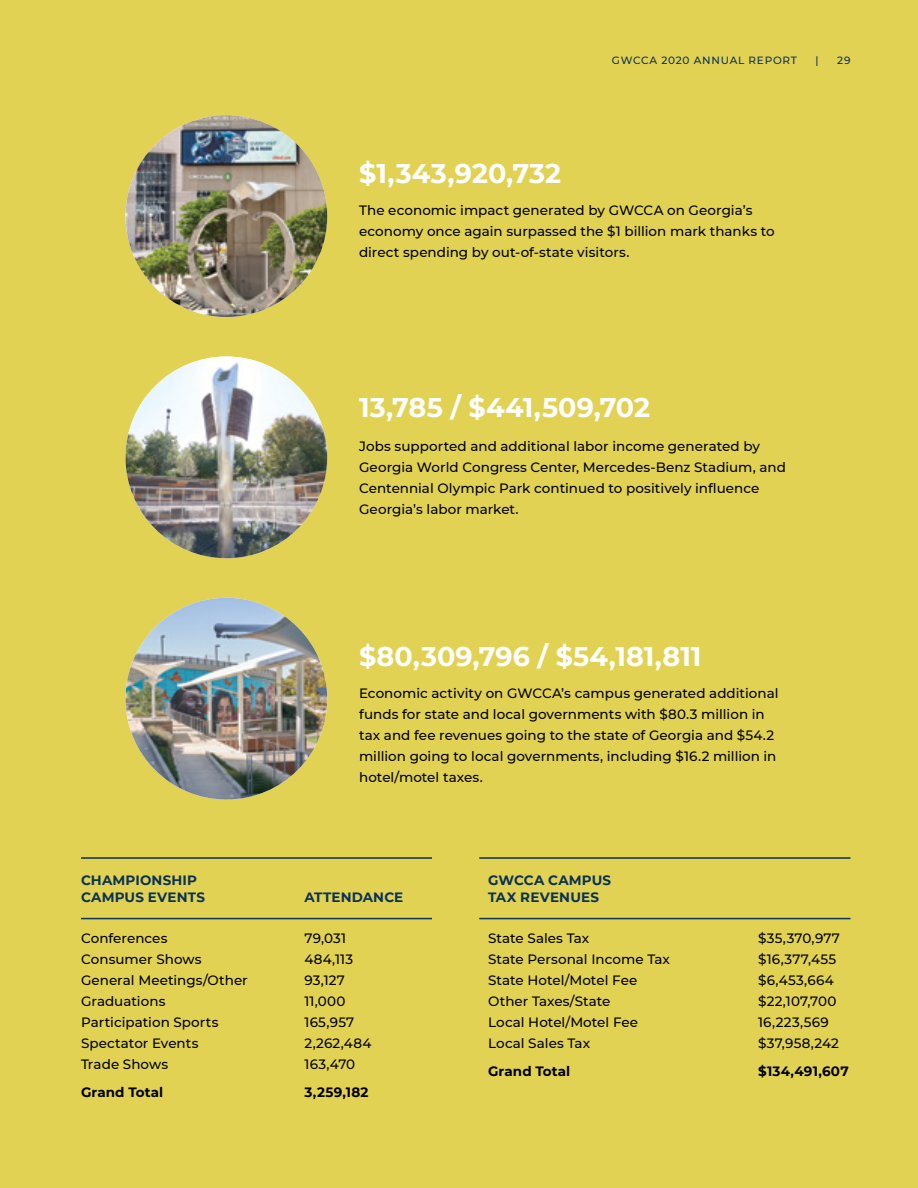
<style>
.page{position:relative;width:918px;height:1188px;background:#e1d253}
.page>*{position:absolute;margin:0;border:0;box-sizing:border-box;transform-origin:0 0}
.t1{font:700 27px "Montserrat";letter-spacing:.005em;color:#fff}
.t2{font:500 13.5px/21px "Montserrat";color:#000}
.t3{font:700 13.5px/16.5px "Montserrat";letter-spacing:.01em;color:#0a3255}
.t4{font:700 13.5px "Montserrat";letter-spacing:.005em;color:#000}
.t5{font:500 10.5px "Montserrat";letter-spacing:.07em;color:#0a3255}
</style>
<div class="page">
<hr style="left:81px;top:857px;width:351px;height:2px;background:#0a3255">
<hr style="left:479px;top:857px;width:371px;height:2px;background:#0a3255">
<hr style="left:81px;top:918px;width:351px;height:1px;background:#0a3255">
<hr style="left:479px;top:918px;width:371px;height:1px;background:#0a3255">
<img style="left:125px;top:115px;width:202px;height:202px;border-radius:101px">
<img style="left:125px;top:357px;width:202px;height:201px;border-radius:101px">
<img style="left:125px;top:598px;width:202px;height:202px;border-radius:101px">
<h1 class="t1" style="left:359px;top:154px;width:204px">$1,343,920,732</h1>
<p class="t5" style="left:612px;top:53px;width:187px">GWCCA 2020 ANNUAL REPORT</p>
<p class="t5" style="left:816px;top:53px;width:5px">|</p>
<p class="t5" style="left:837px;top:53px;width:15px">29</p>
<p class="t2" style="left:359px;top:199px;width:417px">The economic impact generated by GWCCA on Georgia’s economy once again surpassed the $1 billion mark thanks to direct spending by out-of-state visitors.</p>
<h1 class="t1" style="left:359px;top:388px;width:292px">13,785 / $441,509,702</h1>
<p class="t2" style="left:359px;top:435px;width:428px">Jobs supported and additional labor income generated by Georgia World Congress Center, Mercedes-Benz Stadium, and Centennial Olympic Park continued to positively influence Georgia’s labor market.</p>
<h1 class="t1" style="left:359px;top:637px;width:344px">$80,309,796 / $54,181,811</h1>
<p class="t2" style="left:359px;top:682px;width:421px">Economic activity on GWCCA’s campus generated additional funds for state and local governments with $80.3 million in tax and fee revenues going to the state of Georgia and $54.2 million going to local governments, including $16.2 million in hotel/motel taxes.</p>
<p class="t3" style="left:81px;top:872px;width:126px">CHAMPIONSHIP<br>CAMPUS EVENTS</p>
<p class="t3" style="left:305px;top:888px;width:100px">ATTENDANCE</p>
<p class="t2" style="left:81px;top:927px;width:88px">Conferences</p>
<p class="t2" style="left:305px;top:927px;width:43px">79,031</p>
<p class="t2" style="left:81px;top:948px;width:122px">Consumer Shows</p>
<p class="t2" style="left:305px;top:948px;width:50px">484,113</p>
<p class="t2" style="left:81px;top:969px;width:168px">General Meetings/Other</p>
<p class="t2" style="left:305px;top:969px;width:42px">93,127</p>
<p class="t2" style="left:81px;top:990px;width:86px">Graduations</p>
<p class="t2" style="left:305px;top:990px;width:43px">11,000</p>
<p class="t2" style="left:81px;top:1011px;width:139px">Participation Sports</p>
<p class="t2" style="left:305px;top:1011px;width:51px">165,957</p>
<p class="t2" style="left:81px;top:1032px;width:119px">Spectator Events</p>
<p class="t2" style="left:305px;top:1032px;width:68px">2,262,484</p>
<p class="t2" style="left:81px;top:1053px;width:89px">Trade Shows</p>
<p class="t2" style="left:305px;top:1053px;width:52px">163,470</p>
<p class="t4" style="left:81px;top:1082px;width:84px">Grand Total</p>
<p class="t4" style="left:305px;top:1082px;width:66px">3,259,182</p>
<p class="t3" style="left:488px;top:872px;width:124px">GWCCA CAMPUS<br>TAX REVENUES</p>
<p class="t2" style="left:488px;top:927px;width:103px">State Sales Tax</p>
<p class="t2" style="left:758px;top:927px;width:83px">$35,370,977</p>
<p class="t2" style="left:488px;top:948px;width:183px">State Personal Income Tax</p>
<p class="t2" style="left:758px;top:948px;width:80px">$16,377,455</p>
<p class="t2" style="left:488px;top:969px;width:151px">State Hotel/Motel Fee</p>
<p class="t2" style="left:758px;top:969px;width:77px">$6,453,664</p>
<p class="t2" style="left:488px;top:990px;width:124px">Other Taxes/State</p>
<p class="t2" style="left:758px;top:990px;width:80px">$22,107,700</p>
<p class="t2" style="left:488px;top:1011px;width:152px">Local Hotel/Motel Fee</p>
<p class="t2" style="left:758px;top:1011px;width:72px">16,223,569</p>
<p class="t2" style="left:488px;top:1032px;width:104px">Local Sales Tax</p>
<p class="t2" style="left:758px;top:1032px;width:82px">$37,958,242</p>
<p class="t4" style="left:488px;top:1061px;width:84px">Grand Total</p>
<p class="t4" style="left:758px;top:1061px;width:92px">$134,491,607</p>
</div>
